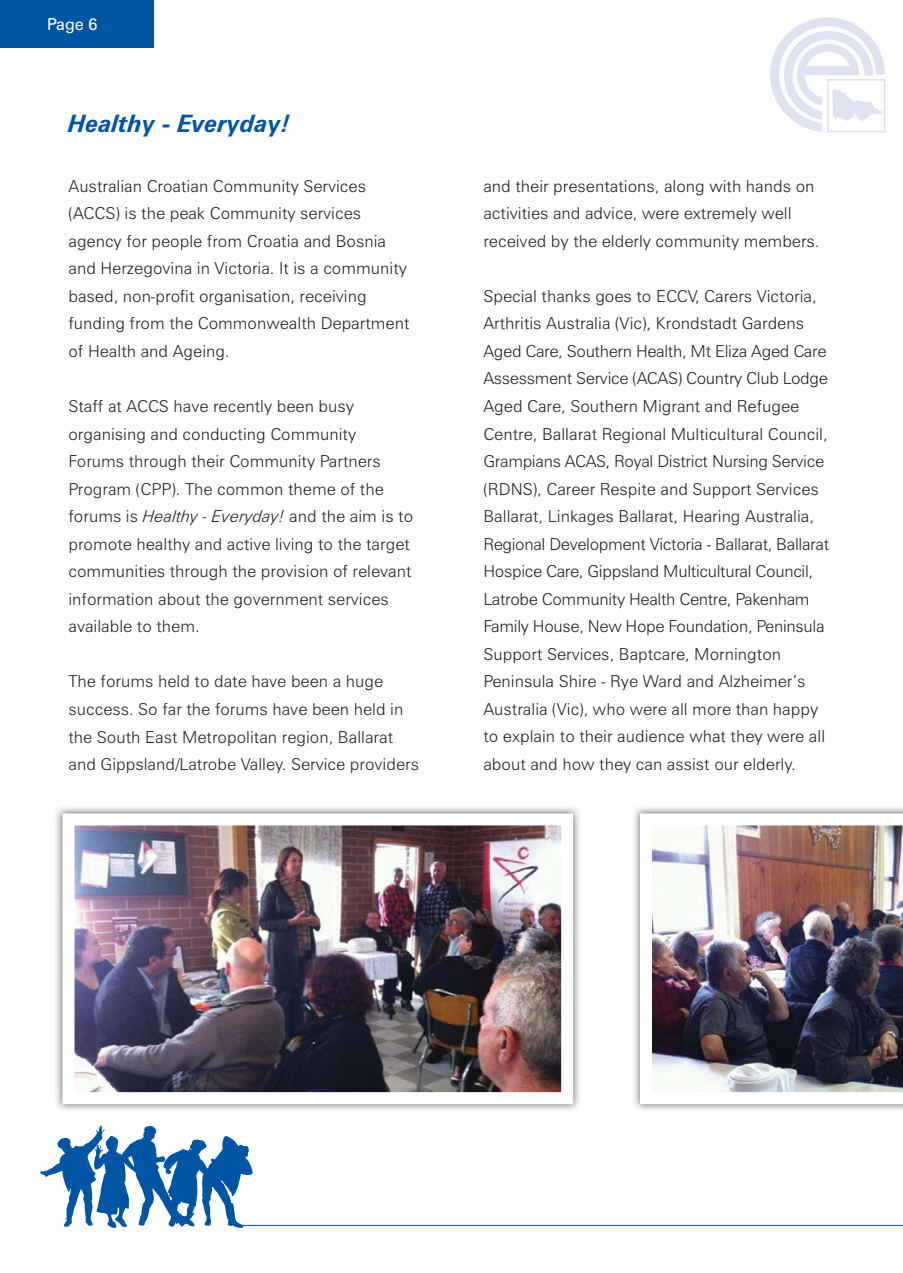
<style>
.page{position:relative;width:903px;height:1273px;background:#fff}
.page>*{position:absolute;margin:0;border:0;box-sizing:border-box;transform-origin:0 0}
.t1{font:italic 700 24px "Zurich BT";color:#0054a4}
.t2{font:300 16.5px/27.5px "Zurich BT";color:#231f20}
.t3{font:16.5px "Zurich BT";color:#fff}
.s1{font-style:italic}
</style>
<div class="page">
<hr style="left:235px;top:1224px;width:667px;height:1px;background:#0054a4">
<svg style="left:39px;top:1125px;width:213px;height:102px"></svg>
<img style="left:634px;top:807px;width:268px;height:304px">
<img style="left:639px;top:813px;width:263px;height:290px">
<img style="left:56px;top:807px;width:524px;height:304px">
<img style="left:75px;top:826px;width:485px;height:264px">
<div style="left:62px;top:813px;width:511px;height:290px;border:12px solid #fff"></div>
<div style="left:0;top:0;width:154px;height:47px;background:#0054a4"></div>
<svg style="left:770px;top:17px;width:115px;height:115px"></svg>
<p class="t3" style="left:47px;top:15px;width:52px">Page 6</p>
<h1 class="t1" style="left:68px;top:110px;width:223px">Healthy - Everyday!</h1>
<p class="t2" style="left:68px;top:174px;width:342px">Australian Croatian Community Services (ACCS) is the peak Community services agency for people from Croatia and Bosnia and Herzegovina in Victoria. It is a community based, non-profit organisation, receiving funding from the Commonwealth Department of Health and Ageing.</p>
<p class="t2" style="left:68px;top:394px;width:346px">Staff at ACCS have recently been busy organising and conducting Community Forums through their Community Partners Program (CPP). The common theme of the forums is <span class="s1">Healthy - Everyday!</span> and the aim is to promote healthy and active living to the target communities through the provision of relevant information about the government services available to them.</p>
<p class="t2" style="left:68px;top:669px;width:352px">The forums held to date have been a huge success. So far the forums have been held in the South East Metropolitan region, Ballarat and Gippsland/Latrobe Valley. Service providers</p>
<p class="t2" style="left:483px;top:174px;width:337px">and their presentations, along with hands on activities and advice, were extremely well received by the elderly community members.</p>
<p class="t2" style="left:483px;top:284px;width:347px">Special thanks goes to ECCV, Carers Victoria, Arthritis Australia (Vic), Krondstadt Gardens Aged Care, Southern Health, Mt Eliza Aged Care Assessment Service (ACAS) Country Club Lodge Aged Care, Southern Migrant and Refugee Centre, Ballarat Regional Multicultural Council, Grampians ACAS, Royal District Nursing Service (RDNS), Career Respite and Support Services Ballarat, Linkages Ballarat, Hearing Australia, Regional Development Victoria - Ballarat, Ballarat Hospice Care, Gippsland Multicultural Council, Latrobe Community Health Centre, Pakenham Family House, New Hope Foundation, Peninsula Support Services, Baptcare, Mornington Peninsula Shire - Rye Ward and Alzheimer’s Australia (Vic), who were all more than happy to explain to their audience what they were all about and how they can assist our elderly.</p>
</div>
